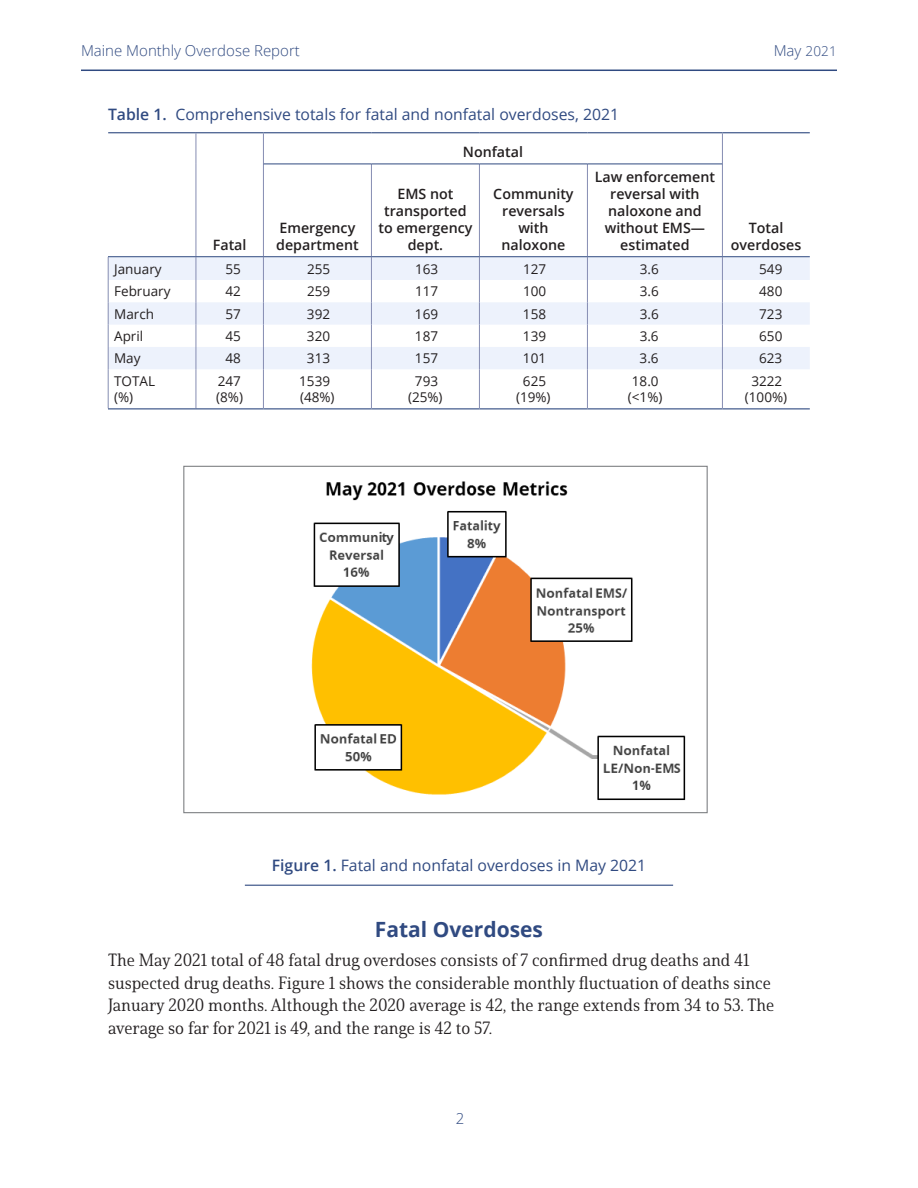
<style>
.page{position:relative;width:918px;height:1188px;background:#fff}
.page>*{position:absolute;margin:0;border:0;box-sizing:border-box;transform-origin:0 0}
.Subhead_1{font:700 21px "Open Sans";color:#304a81}
.body_text{font:17.25px/22.5px "Solitas Serif Nor Reg";color:#231f20}
.Table_caption{font:15.75px "Open Sans";color:#304a81}
.t1{font:300 15px "Open Sans";color:#304a81}
.Table_hdr_row{font:600 14.25px/17.1px "Open Sans";color:#231f20;text-align:center}
.Table_text{font:13.5px/16.5px "Open Sans";color:#231f20}
.t2{font:300 13.5px "Open Sans";color:#304a81}
.s1{font-size:15px}
.s2{font-weight:600}
</style>
<div class="page">
<hr style="left:81px;top:70px;width:756px;height:1px;background:#304a81">
<hr style="left:245px;top:885px;width:428px;height:1px;background:#304a81">
<svg style="left:109px;top:257px;width:701px;height:112px;fill:#edf2fc"></svg>
<hr style="left:108px;top:132px;width:88px;height:1px;background:#304a81">
<hr style="left:196px;top:132px;width:67px;height:1px;background:#304a81">
<hr style="left:263px;top:132px;width:108px;height:1px;background:#304a81">
<hr style="left:371px;top:132px;width:108px;height:1px;background:#304a81">
<hr style="left:479px;top:132px;width:108px;height:1px;background:#304a81">
<hr style="left:587px;top:132px;width:135px;height:1px;background:#304a81">
<hr style="left:722px;top:132px;width:88px;height:1px;background:#304a81">
<hr style="left:196px;top:133px;width:1px;height:31px;background:#858db2">
<hr style="left:263px;top:133px;width:1px;height:31px;background:#858db2">
<hr style="left:722px;top:133px;width:1px;height:31px;background:#858db2">
<hr style="left:196px;top:164px;width:1px;height:93px;background:#858db2">
<hr style="left:263px;top:164px;width:1px;height:93px;background:#858db2">
<hr style="left:371px;top:164px;width:1px;height:93px;background:#858db2">
<hr style="left:479px;top:164px;width:1px;height:93px;background:#858db2">
<hr style="left:587px;top:164px;width:1px;height:93px;background:#858db2">
<hr style="left:722px;top:164px;width:1px;height:93px;background:#858db2">
<hr style="left:264px;top:164px;width:107px;height:1px;background:#304a81">
<hr style="left:371px;top:164px;width:108px;height:1px;background:#304a81">
<hr style="left:479px;top:164px;width:108px;height:1px;background:#304a81">
<hr style="left:587px;top:164px;width:135px;height:1px;background:#304a81">
<hr style="left:108px;top:256px;width:88px;height:1px;background:#304a81">
<hr style="left:196px;top:256px;width:67px;height:1px;background:#304a81">
<hr style="left:263px;top:256px;width:108px;height:1px;background:#304a81">
<hr style="left:371px;top:256px;width:108px;height:1px;background:#304a81">
<hr style="left:479px;top:256px;width:108px;height:1px;background:#304a81">
<hr style="left:587px;top:256px;width:135px;height:1px;background:#304a81">
<hr style="left:722px;top:256px;width:88px;height:1px;background:#304a81">
<svg style="left:196px;top:257px;width:1px;height:112px"></svg>
<hr style="left:196px;top:369px;width:1px;height:39px;background:#858db2">
<svg style="left:108px;top:257px;width:1px;height:112px"></svg>
<hr style="left:108px;top:369px;width:1px;height:39px;background:#858db2">
<hr style="left:108px;top:408px;width:88px;height:1px;background:#304a81">
<hr style="left:196px;top:408px;width:67px;height:1px;background:#304a81">
<hr style="left:263px;top:408px;width:108px;height:1px;background:#304a81">
<hr style="left:371px;top:408px;width:108px;height:1px;background:#304a81">
<hr style="left:479px;top:408px;width:108px;height:1px;background:#304a81">
<hr style="left:587px;top:408px;width:135px;height:1px;background:#304a81">
<hr style="left:722px;top:408px;width:88px;height:1px;background:#304a81">
<svg style="left:263px;top:257px;width:1px;height:112px"></svg>
<svg style="left:371px;top:257px;width:1px;height:112px"></svg>
<svg style="left:479px;top:257px;width:1px;height:112px"></svg>
<svg style="left:587px;top:257px;width:1px;height:112px"></svg>
<hr style="left:263px;top:369px;width:1px;height:39px;background:#858db2">
<hr style="left:371px;top:369px;width:1px;height:39px;background:#858db2">
<hr style="left:479px;top:369px;width:1px;height:39px;background:#858db2">
<hr style="left:587px;top:369px;width:1px;height:39px;background:#858db2">
<svg style="left:722px;top:257px;width:1px;height:112px"></svg>
<hr style="left:722px;top:369px;width:1px;height:39px;background:#858db2">
<img style="left:311px;top:481px;width:375px;height:320px">
<p class="t1" style="left:81px;top:40px;width:220px">Maine Monthly Overdose Report</p>
<p class="t2" style="left:774px;top:42px;width:65px"><span class="s1">May</span> 2021</p>
<p class="Table_caption" style="left:108px;top:104px;width:513px"><span class="s2">Table 1.</span> Comprehensive totals for fatal and nonfatal overdoses, 2021</p>
<p class="Table_hdr_row" style="left:213px;top:236px;width:35px">Fatal</p>
<p class="Table_hdr_row" style="left:276px;top:219px;width:84px;text-align:left">Emergency department</p>
<p class="Table_hdr_row" style="left:463px;top:143px;width:62px">Nonfatal</p>
<p class="Table_hdr_row" style="left:378px;top:185px;width:96px">EMS not transported to emergency dept.</p>
<p class="Table_hdr_row" style="left:493px;top:185px;width:82px">Community reversals with naloxone</p>
<p class="Table_hdr_row" style="left:595px;top:168px;width:122px">Law enforcement reversal with naloxone and without EMS— estimated</p>
<p class="Table_hdr_row" style="left:731px;top:219px;width:72px">Total overdoses</p>
<p class="Table_text" style="left:114px;top:260px;width:49px">January</p>
<p class="Table_text" style="left:225px;top:260px;width:17px">55</p>
<p class="Table_text" style="left:307px;top:260px;width:25px">255</p>
<p class="Table_text" style="left:415px;top:260px;width:25px">163</p>
<p class="Table_text" style="left:523px;top:260px;width:25px">127</p>
<p class="Table_text" style="left:640px;top:260px;width:21px">3.6</p>
<p class="Table_text" style="left:759px;top:260px;width:25px">549</p>
<p class="Table_text" style="left:114px;top:283px;width:58px">February</p>
<p class="Table_text" style="left:225px;top:283px;width:17px">42</p>
<p class="Table_text" style="left:307px;top:283px;width:25px">259</p>
<p class="Table_text" style="left:415px;top:283px;width:25px">117</p>
<p class="Table_text" style="left:523px;top:283px;width:25px">100</p>
<p class="Table_text" style="left:640px;top:283px;width:21px">3.6</p>
<p class="Table_text" style="left:759px;top:283px;width:25px">480</p>
<p class="Table_text" style="left:114px;top:305px;width:41px">March</p>
<p class="Table_text" style="left:225px;top:305px;width:17px">57</p>
<p class="Table_text" style="left:307px;top:305px;width:25px">392</p>
<p class="Table_text" style="left:415px;top:305px;width:25px">169</p>
<p class="Table_text" style="left:523px;top:305px;width:25px">158</p>
<p class="Table_text" style="left:640px;top:305px;width:21px">3.6</p>
<p class="Table_text" style="left:759px;top:305px;width:25px">723</p>
<p class="Table_text" style="left:114px;top:327px;width:31px">April</p>
<p class="Table_text" style="left:225px;top:327px;width:17px">45</p>
<p class="Table_text" style="left:307px;top:327px;width:25px">320</p>
<p class="Table_text" style="left:415px;top:327px;width:25px">187</p>
<p class="Table_text" style="left:523px;top:327px;width:25px">139</p>
<p class="Table_text" style="left:640px;top:327px;width:21px">3.6</p>
<p class="Table_text" style="left:759px;top:327px;width:25px">650</p>
<p class="Table_text" style="left:114px;top:350px;width:28px">May</p>
<p class="Table_text" style="left:225px;top:350px;width:17px">48</p>
<p class="Table_text" style="left:307px;top:350px;width:25px">313</p>
<p class="Table_text" style="left:415px;top:350px;width:25px">157</p>
<p class="Table_text" style="left:523px;top:350px;width:25px">101</p>
<p class="Table_text" style="left:640px;top:350px;width:21px">3.6</p>
<p class="Table_text" style="left:759px;top:350px;width:25px">623</p>
<p class="Table_text" style="left:114px;top:372px;width:42px">TOTAL (%)</p>
<p class="Table_text" style="left:218px;top:372px;width:25px">247</p>
<p class="Table_text" style="left:632px;top:372px;width:28px">18.0</p>
<p class="Table_text" style="left:628px;top:389px;width:36px">(&lt;1%)</p>
<p class="Table_text" style="left:299px;top:372px;width:32px">1539</p>
<p class="Table_text" style="left:300px;top:389px;width:36px">(48%)</p>
<p class="Table_text" style="left:415px;top:372px;width:25px">793</p>
<p class="Table_text" style="left:408px;top:389px;width:36px">(25%)</p>
<p class="Table_text" style="left:523px;top:372px;width:25px">625</p>
<p class="Table_text" style="left:516px;top:389px;width:36px">(19%)</p>
<p class="Table_text" style="left:751px;top:372px;width:32px">3222</p>
<p class="Table_text" style="left:745px;top:389px;width:44px">(100%)</p>
<p class="Table_text" style="left:216px;top:389px;width:28px">(8%)</p>
<p class="Table_caption" style="left:272px;top:855px;width:376px"><span class="s2">Figure 1.</span> Fatal and nonfatal overdoses in May 2021</p>
<h2 class="Subhead_1" style="left:375px;top:915px;width:170px">Fatal Overdoses</h2>
<p class="body_text" style="left:108px;top:949px;width:668px">The May 2021 total of 48 fatal drug overdoses consists of 7 confirmed drug deaths and 41 suspected drug deaths. Figure 1 shows the considerable monthly fluctuation of deaths since January 2020 months. Although the 2020 average is 42, the range extends from 34 to 53. The average so far for 2021 is 49, and the range is 42 to 57.</p>
<p class="t1" style="left:456px;top:1108px;width:10px">2</p>
</div>
